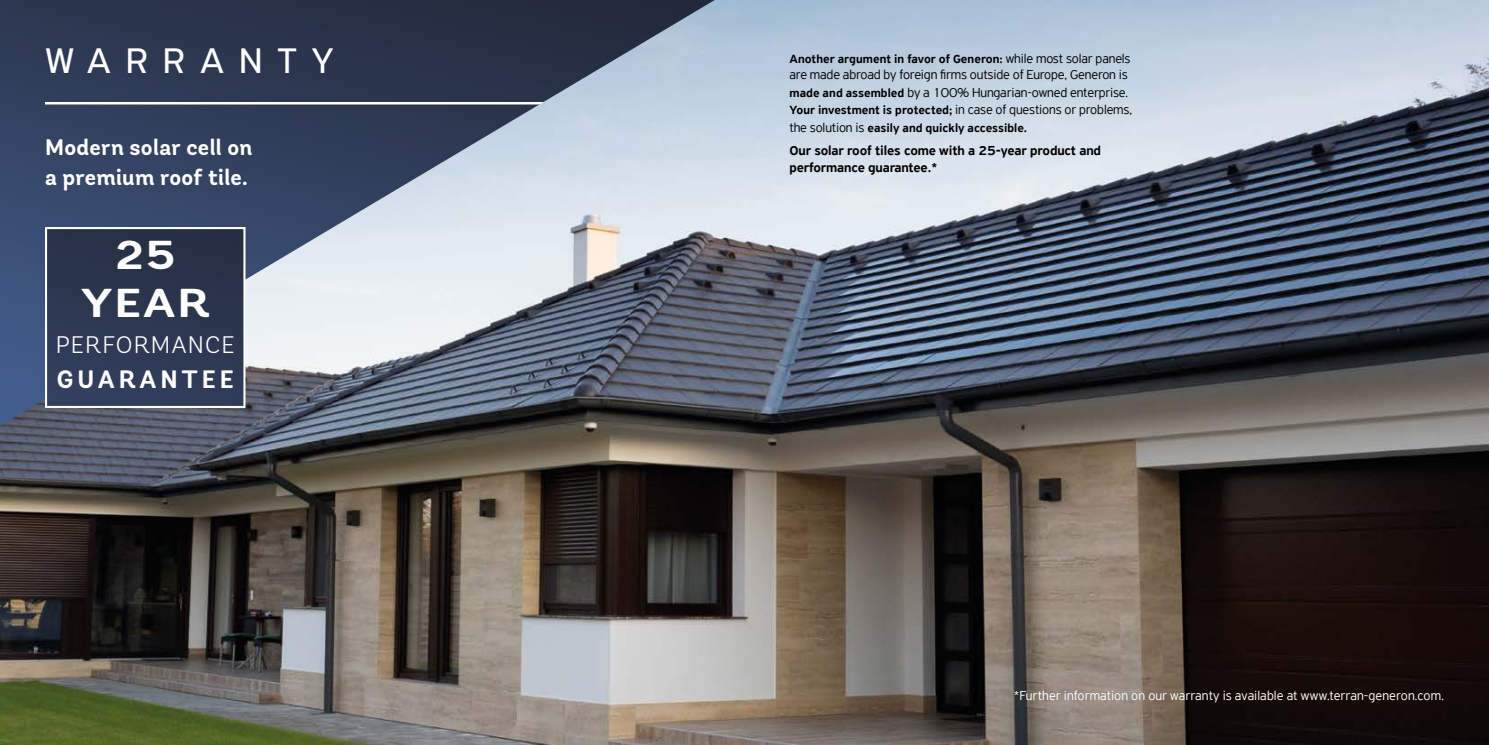
<style>
.page{position:relative;width:1489px;height:745px;background:#fff}
.page>*{position:absolute;margin:0;border:0;box-sizing:border-box;transform-origin:0 0}
.t1{font:700 40.25px/47.5px "Andes Rounded";letter-spacing:.04em;color:#fff;text-align:center;scale:1.19 1}
.t2{font:37.5px "PF Highway Sans Pro";letter-spacing:.4em;color:#fff}
.t3{font:700 25.12px "Andes Rounded";letter-spacing:.16em;color:#fff}
.t4{font:300 23.88px "Andes Rounded";letter-spacing:.045em;color:#fff}
.t5{font:700 22.5px/30px "Andes Rounded";letter-spacing:.01em;color:#fff}
.t6{font:300 13.75px/17.5px "PF Highway Sans Pro";letter-spacing:-.01em;color:#000}
.t7{font:300 13.75px "PF Highway Sans Pro";letter-spacing:.005em;color:#fff}
.t8{font:500 13.75px/16.5px "PF Highway Sans Pro";letter-spacing:-.01em;color:#000}
.t9{font:500 12.5px "PF Highway Sans Pro";letter-spacing:.005em;color:#000}
.s1{font-weight:300;font-size:13.75px}
.s2{font-weight:500;font-size:12.5px}
</style>
<div class="page">
<img style="left:0;top:0;width:1488px;height:744px">
<img style="left:48px;top:230px;width:194px;height:174px">
<div style="left:45px;top:227px;width:200px;height:180px;border:2px solid #fff"></div>
<h2 class="t2" style="left:45px;top:39px;width:290px">WARRANTY</h2>
<p class="t9" style="left:789px;top:51px;width:342px">Another argument in favor of Generon: <span class="s1">while most solar panels</span></p>
<p class="t6" style="left:789px;top:66px;width:344px">are made abroad by foreign firms outside of Europe, Generon is <span class="s2">made and assembled</span> by a 100% Hungarian-owned enterprise.<br><span class="s2">Your investment is protected;</span> in case of questions or problems,</p>
<p class="t9" style="left:789px;top:120px;width:239px"><span class="s1">the solution is</span> easily and quickly accessible.</p>
<p class="t8" style="left:789px;top:143px;width:313px">Our solar roof tiles come with a 25-year product and performance guarantee.*</p>
<h3 class="t5" style="left:45px;top:133px;width:209px">Modern solar cell on a premium roof tile.</h3>
<h1 class="t1" style="left:81px;top:232px;width:110px">25<br>YEAR</h1>
<h3 class="t4" style="left:56px;top:330px;width:180px">PERFORMANCE</h3>
<h3 class="t3" style="left:57px;top:364px;width:179px">GUARANTEE</h3>
<p class="t7" style="left:1013px;top:687px;width:432px">*Further information on our warranty is available at www.terran-generon.com.</p>
</div>
